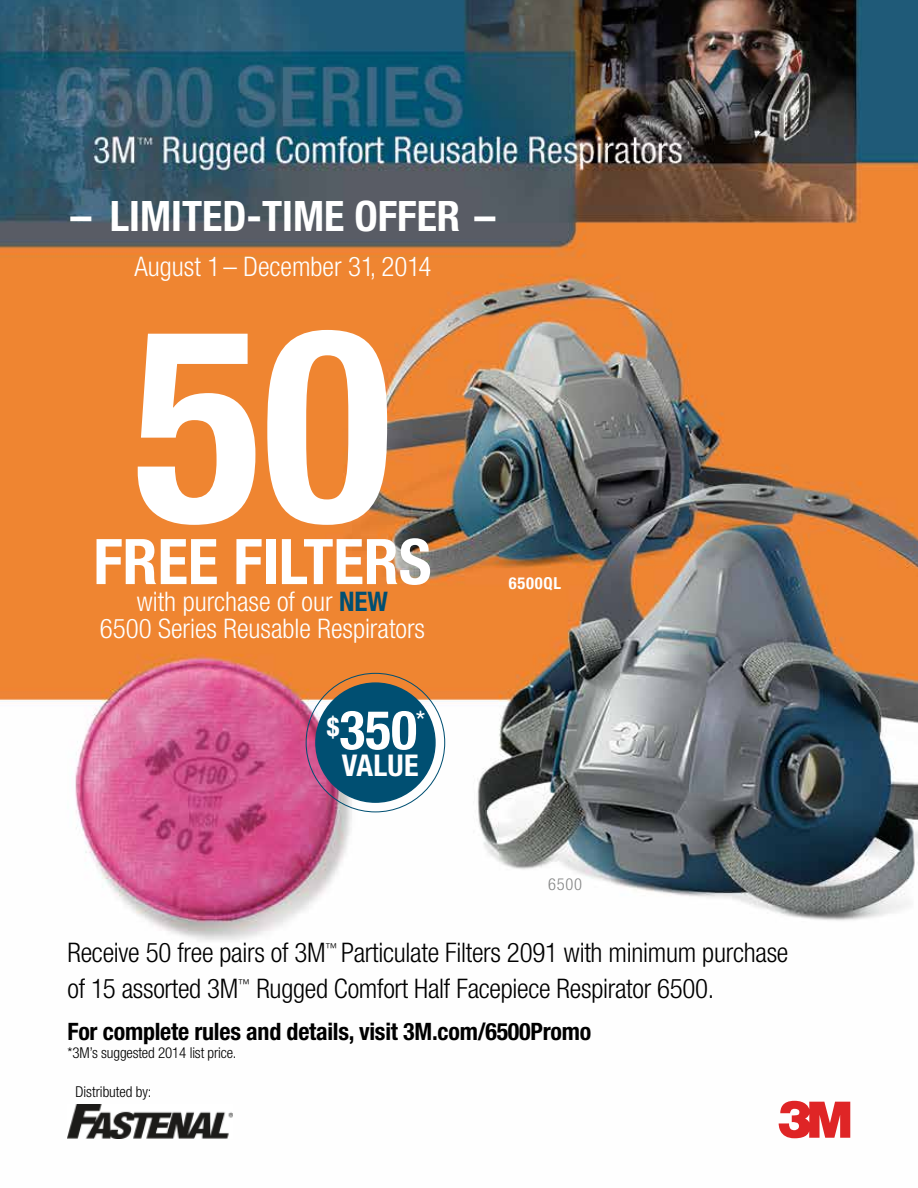
<style>
.page{position:relative;width:918px;height:1188px;background:#fff}
.page>*{position:absolute;margin:0;border:0;box-sizing:border-box;transform-origin:0 0}
.t1{font:700 condensed 270px "Helvetica Neue LT Std";color:#fff}
.t2{font:700 condensed 63px "Helvetica Neue LT Std";color:#fff}
.t3{font:700 condensed 54px "Helvetica Neue LT Std";color:#fff}
.t4{font:700 condensed 42px "Helvetica Neue LT Std";color:#fff}
.t5{font:700 condensed 30px "Helvetica Neue LT Std";letter-spacing:.01em;color:#fff}
.t6{font:300 condensed 27px/36px "Helvetica Neue LT Std";letter-spacing:-.01em;color:#000}
.t7{font:300 condensed 27px/27px "Helvetica Neue LT Std";color:#fff;text-align:center}
.t8{font:700 condensed 24px "Helvetica Neue LT Std";letter-spacing:-.01em;color:#000}
.t9{font:700 condensed 16.5px "Helvetica Neue LT Std";letter-spacing:.05em;color:#fff}
.t10{font:300 condensed 16.5px "Helvetica Neue LT Std";color:#868787}
.t11{font:300 condensed 15px "Helvetica Neue LT Std";letter-spacing:-.01em;color:#000}
.s1{font-weight:700;color:#004f72}
</style>
<div class="page">
<img style="left:0;top:0;width:918px;height:1139px">
<div style="left:316px;top:683px;width:119px;height:119px;background:#004f72;border-radius:50%"></div>
<div style="left:315px;top:682px;width:121px;height:121px;border:2px solid #004f72;border-radius:50%"></div>
<svg style="left:779px;top:1101px;width:71px;height:37px"></svg>
<img style="left:68px;top:1105px;width:165px;height:33px">
<h3 class="t4" style="left:70px;top:191px;width:427px">– LIMITED-TIME OFFER –</h3>
<p class="t7" style="left:134px;top:253px;width:298px">August 1 – December 31, 2014</p>
<h1 class="t1" style="left:133px;top:262px;width:261px">50</h1>
<h2 class="t2" style="left:93px;top:524px;width:340px">FREE FILTERS</h2>
<p class="t7" style="left:100px;top:588px;width:327px">with purchase of our <span class="s1">NEW<br></span>6500 Series Reusable Respirators</p>
<h3 class="t3" style="left:327px;top:697px;width:100px"><sup>$</sup>350<sup>*</sup></h3>
<p class="t5" style="left:342px;top:747px;width:78px">VALUE</p>
<p class="t9" style="left:509px;top:573px;width:54px">6500QL</p>
<p class="t10" style="left:548px;top:875px;width:36px">6500</p>
<p class="t6" style="left:68px;top:934px;width:722px">Receive 50 free pairs of 3M<sup>™</sup> Particulate Filters 2091 with minimum purchase of 15 assorted 3M<sup>™</sup> Rugged Comfort Half Facepiece Respirator 6500.</p>
<p class="t8" style="left:68px;top:1017px;width:525px">For complete rules and details, visit 3M.com/6500Promo</p>
<p class="t11" style="left:68px;top:1045px;width:171px">*3M’s suggested 2014 list price.</p>
<p class="t11" style="left:75px;top:1083px;width:78px">Distributed by:</p>
</div>
